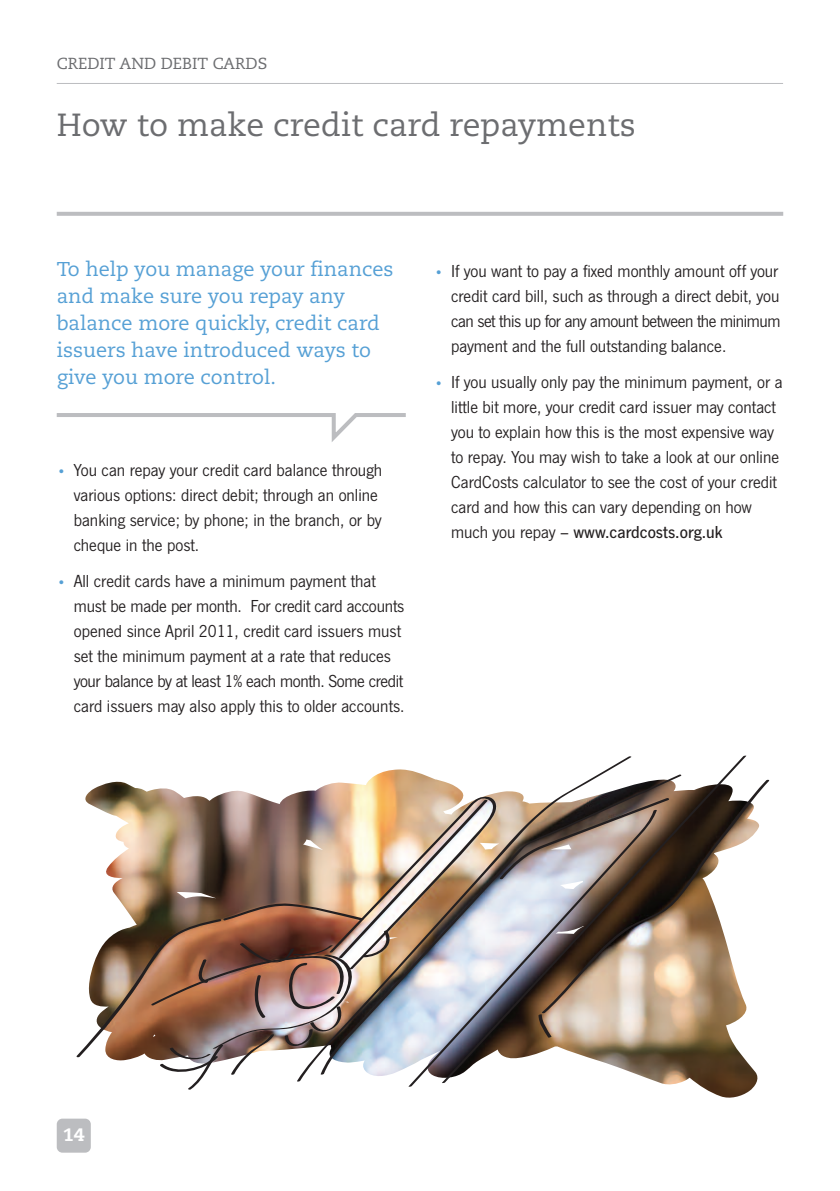
<style>
.page{position:relative;width:840px;height:1191px;background:#fff}
.page>*{position:absolute;margin:0;border:0;box-sizing:border-box;transform-origin:0 0}
.t1{font:32px "Caecilia LT";color:#6c6d70}
.t2{font:20px/27px "Caecilia LT";color:#56a0d5}
.t3{font:18px/25px "News Got";color:#231f20}
.t4{font:800 18px "Caecilia LT";color:#fff}
.t5{font:16px "Caecilia LT";color:#6c6d70}
.s1{font-size:14px;color:#56a0d5}
.s2{font-weight:500}
</style>
<div class="page">
<svg style="left:746px;top:779px;width:23px;height:232px"></svg>
<svg style="left:670px;top:755px;width:76px;height:328px"></svg>
<svg style="left:320px;top:774px;width:362px;height:301px"></svg>
<img style="left:76px;top:793px;width:594px;height:297px">
<img style="left:407px;top:809px;width:249px;height:278px">
<div style="left:57px;top:1118px;width:34px;height:34px;background:#bcbdc0;border-radius:6px"></div>
<svg style="left:57px;top:212px;width:725px;height:4px;background:#bfc0c3"></svg>
<hr style="left:57px;top:83px;width:725px;height:1px;background:#bcbdc0">
<svg style="left:56px;top:413px;width:350px;height:29px"></svg>
<p class="t5" style="left:57px;top:57px;width:212px">CREDIT AND DEBIT CARDS</p>
<h1 class="t1" style="left:57px;top:111px;width:580px">How to make credit card repayments</h1>
<p class="t2" style="left:57px;top:257px;width:338px">To help you manage your finances and make sure you repay any balance more quickly, credit card issuers have introduced ways to give you more control.</p>
<p class="t3" style="left:74px;top:457px;width:310px;text-indent:-17px"><span class="s1">•</span> You can repay your credit card balance through various options: direct debit; through an online banking service; by phone; in the branch, or by cheque in the post.</p>
<p class="t3" style="left:74px;top:568px;width:332px;text-indent:-17px"><span class="s1">•</span> All credit cards have a minimum payment that must be made per month. For credit card accounts opened since April 2011, credit card issuers must set the minimum payment at a rate that reduces your balance by at least 1% each month. Some credit card issuers may also apply this to older accounts.</p>
<p class="t3" style="left:451px;top:258px;width:331px;text-align:justify;text-indent:-17px"><span class="s1">•</span> If you want to pay a fixed monthly amount off your credit card bill, such as through a direct debit, you can set this up for any amount between the minimum payment and the full outstanding balance.</p>
<p class="t3" style="left:451px;top:369px;width:333px;text-indent:-17px"><span class="s1">•</span> If you usually only pay the minimum payment, or a little bit more, your credit card issuer may contact you to explain how this is the most expensive way to repay. You may wish to take a look at our online CardCosts calculator to see the cost of your credit card and how this can vary depending on how much you repay – <span class="s2">www.cardcosts.org.uk</span></p>
<p class="t4" style="left:63px;top:1127px;width:23px">14</p>
</div>
